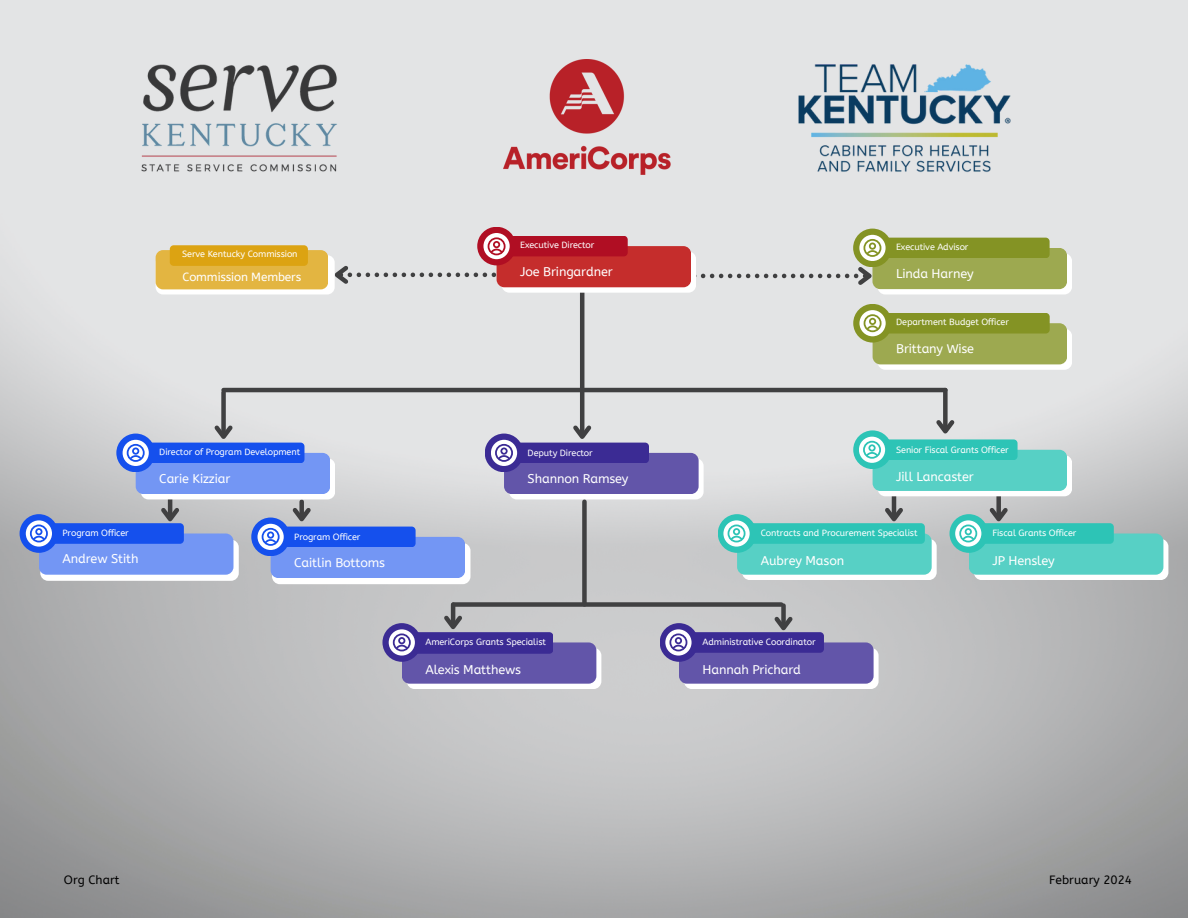
<style>
.page{position:relative;width:1188px;height:918px;background:#fff}
.page>*{position:absolute;margin:0;border:0;box-sizing:border-box;transform-origin:0 0}
.t1{font:12.6px "A Bee Zee";letter-spacing:-.01em;color:#fff}
.t2{font:12px "A Bee Zee";color:#000}
.t3{font:11.85px "A Bee Zee";letter-spacing:-.01em;color:#fff}
.t4{font:9px "A Bee Zee";letter-spacing:-.01em;color:#fff}
</style>
<div class="page">
<img style="left:0;top:0;width:1188px;height:918px">
<hr style="left:224px;top:388px;width:721px;height:4px;background:#404041">
<div style="left:221px;top:392px;width:5px;height:44px;background:#404041"></div>
<svg style="left:211px;top:421px;width:26px;height:22px"></svg>
<div style="left:943px;top:390px;width:5px;height:40px;background:#404041"></div>
<svg style="left:932px;top:416px;width:26px;height:23px"></svg>
<hr style="left:580px;top:264px;width:4px;height:172px;background:#404041">
<svg style="left:569px;top:421px;width:26px;height:22px"></svg>
<svg style="left:335px;top:262px;width:167px;height:26px"></svg>
<svg style="left:695px;top:263px;width:182px;height:26px"></svg>
<svg style="left:502px;top:251px;width:194px;height:42px"></svg>
<div style="left:497px;top:246px;width:194px;height:41px;background:#c52d2c;border-radius:8px"></div>
<div style="left:503px;top:236px;width:125px;height:20px;background:#b00e23;border-radius:4px"></div>
<div style="left:477px;top:227px;width:39px;height:38px;background:#b00e23;border-radius:50%"></div>
<svg style="left:483px;top:233px;width:27px;height:26px"></svg>
<svg style="left:488px;top:237px;width:18px;height:18px"></svg>
<svg style="left:168px;top:499px;width:4px;height:5px"></svg>
<svg style="left:157px;top:504px;width:26px;height:20px"></svg>
<div style="left:509px;top:458px;width:195px;height:41px;background:#fff;border-radius:8px"></div>
<div style="left:504px;top:453px;width:195px;height:41px;background:#6255a9;border-radius:8px"></div>
<div style="left:511px;top:443px;width:138px;height:20px;background:#3b2b94;border-radius:4px"></div>
<div style="left:485px;top:434px;width:38px;height:38px;background:#3b2b94;border-radius:50%"></div>
<div style="left:491px;top:440px;width:26px;height:26px;background:#fff;border-radius:50%"></div>
<svg style="left:495px;top:444px;width:18px;height:18px"></svg>
<hr style="left:892px;top:488px;width:4px;height:30px;background:#404041">
<svg style="left:881px;top:504px;width:26px;height:19px"></svg>
<div style="left:996px;top:488px;width:5px;height:30px;background:#404041"></div>
<svg style="left:986px;top:504px;width:26px;height:19px"></svg>
<div style="left:878px;top:455px;width:194px;height:41px;background:#fff;border-radius:8px"></div>
<div style="left:873px;top:450px;width:194px;height:41px;background:#57d0c5;border-radius:8px"></div>
<div style="left:879px;top:439px;width:139px;height:21px;background:#2dc4b6;border-radius:4px"></div>
<div style="left:853px;top:430px;width:39px;height:39px;background:#2dc4b6;border-radius:50%"></div>
<div style="left:859px;top:437px;width:26px;height:26px;background:#fff;border-radius:50%"></div>
<svg style="left:863px;top:441px;width:18px;height:18px"></svg>
<div style="left:877px;top:253px;width:195px;height:41px;background:linear-gradient(to right,#f8f9f3,#fafbf6);border-radius:8px"></div>
<div style="left:872px;top:248px;width:195px;height:41px;background:#9da950;border-radius:8px"></div>
<div style="left:879px;top:238px;width:171px;height:20px;background:#849324;border-radius:4px"></div>
<div style="left:853px;top:229px;width:39px;height:38px;background:#849324;border-radius:50%"></div>
<svg style="left:859px;top:235px;width:27px;height:26px"></svg>
<svg style="left:864px;top:239px;width:17px;height:18px"></svg>
<hr style="left:451px;top:605px;width:4px;height:21px;background:#404041">
<svg style="left:440px;top:612px;width:26px;height:20px"></svg>
<div style="left:684px;top:648px;width:195px;height:41px;background:#fff;border-radius:8px"></div>
<div style="left:679px;top:642px;width:195px;height:42px;background:#6255a9;border-radius:8px"></div>
<div style="left:686px;top:632px;width:138px;height:21px;background:#3b2b94;border-radius:4px"></div>
<div style="left:660px;top:623px;width:38px;height:39px;background:#3b2b94;border-radius:50%"></div>
<svg style="left:665px;top:629px;width:27px;height:27px"></svg>
<svg style="left:669px;top:633px;width:18px;height:18px"></svg>
<div style="left:407px;top:648px;width:194px;height:41px;background:#fff;border-radius:8px"></div>
<div style="left:402px;top:642px;width:194px;height:42px;background:#6255a9;border-radius:8px"></div>
<div style="left:409px;top:632px;width:144px;height:22px;background:#3b2b94;border-radius:4px"></div>
<div style="left:382px;top:623px;width:39px;height:39px;background:#3b2b94;border-radius:50%"></div>
<svg style="left:389px;top:629px;width:26px;height:27px"></svg>
<svg style="left:393px;top:633px;width:18px;height:18px"></svg>
<div style="left:742px;top:539px;width:195px;height:41px;background:#fff;border-radius:8px"></div>
<div style="left:737px;top:534px;width:195px;height:41px;background:#57d0c5;border-radius:8px"></div>
<div style="left:744px;top:523px;width:181px;height:21px;background:#2dc4b6;border-radius:4px"></div>
<div style="left:718px;top:514px;width:38px;height:39px;background:#2dc4b6;border-radius:50%"></div>
<svg style="left:723px;top:520px;width:27px;height:27px"></svg>
<svg style="left:728px;top:525px;width:18px;height:17px"></svg>
<div style="left:974px;top:539px;width:194px;height:41px;background:#fff;border-radius:8px"></div>
<div style="left:969px;top:534px;width:194px;height:41px;background:#57d0c5;border-radius:8px"></div>
<div style="left:976px;top:523px;width:138px;height:21px;background:#2dc4b6;border-radius:4px"></div>
<div style="left:950px;top:514px;width:38px;height:39px;background:#2dc4b6;border-radius:50%"></div>
<svg style="left:955px;top:520px;width:26px;height:27px"></svg>
<svg style="left:959px;top:525px;width:18px;height:17px"></svg>
<div style="left:582px;top:502px;width:5px;height:103px;background:#404041"></div>
<div style="left:299px;top:502px;width:5px;height:16px;background:#404041"></div>
<svg style="left:289px;top:504px;width:26px;height:23px"></svg>
<div style="left:40px;top:540px;width:199px;height:41px;background:#fff;border-radius:8px"></div>
<div style="left:39px;top:534px;width:194px;height:41px;background:#7396f4;border-radius:8px"></div>
<div style="left:46px;top:523px;width:138px;height:21px;background:#1550ed;border-radius:4px"></div>
<div style="left:20px;top:514px;width:38px;height:39px;background:#1550ed;border-radius:50%"></div>
<svg style="left:26px;top:520px;width:26px;height:27px"></svg>
<svg style="left:30px;top:525px;width:18px;height:17px"></svg>
<div style="left:454px;top:602px;width:327px;height:5px;background:#404041"></div>
<div style="left:781px;top:606px;width:5px;height:21px;background:#404041"></div>
<svg style="left:770px;top:613px;width:27px;height:20px"></svg>
<img style="left:104px;top:21px;width:273px;height:192px">
<img style="left:504px;top:60px;width:166px;height:114px">
<svg style="left:156px;top:255px;width:179px;height:39px"></svg>
<div style="left:156px;top:250px;width:172px;height:39px;background:#e3b541;border-radius:7px"></div>
<div style="left:170px;top:245px;width:138px;height:21px;background:#dca312;border-radius:4px"></div>
<img style="left:797px;top:64px;width:216px;height:112px">
<div style="left:141px;top:458px;width:194px;height:41px;background:#fff;border-radius:8px"></div>
<div style="left:136px;top:453px;width:194px;height:41px;background:#7396f4;border-radius:8px"></div>
<div style="left:143px;top:443px;width:161px;height:20px;background:#1550ed;border-radius:4px"></div>
<div style="left:116px;top:434px;width:39px;height:38px;background:#1550ed;border-radius:50%"></div>
<div style="left:123px;top:440px;width:26px;height:26px;background:#fff;border-radius:50%"></div>
<svg style="left:127px;top:444px;width:18px;height:18px"></svg>
<div style="left:272px;top:543px;width:198px;height:41px;background:#fff;border-radius:8px"></div>
<div style="left:271px;top:537px;width:194px;height:41px;background:#7396f4;border-radius:8px"></div>
<div style="left:277px;top:527px;width:139px;height:20px;background:#1550ed;border-radius:4px"></div>
<div style="left:251px;top:518px;width:39px;height:38px;background:#1550ed;border-radius:50%"></div>
<div style="left:258px;top:524px;width:26px;height:26px;background:#fff;border-radius:50%"></div>
<svg style="left:262px;top:528px;width:18px;height:18px"></svg>
<div style="left:878px;top:329px;width:194px;height:41px;background:linear-gradient(to right,#fff,#fefefd);border-radius:8px"></div>
<div style="left:873px;top:323px;width:194px;height:41px;background:#9da950;border-radius:8px"></div>
<div style="left:879px;top:313px;width:171px;height:21px;background:#849324;border-radius:4px"></div>
<div style="left:853px;top:304px;width:39px;height:39px;background:#849324;border-radius:50%"></div>
<svg style="left:859px;top:310px;width:27px;height:26px"></svg>
<svg style="left:864px;top:314px;width:18px;height:18px"></svg>
<p class="t4" style="left:182px;top:248px;width:117px">Serve Kentucky Commission</p>
<p class="t3" style="left:182px;top:270px;width:120px">Commission Members</p>
<p class="t4" style="left:520px;top:240px;width:76px">Executive Director</p>
<p class="t1" style="left:520px;top:264px;width:94px">Joe Bringardner</p>
<p class="t4" style="left:63px;top:528px;width:68px">Program Officer</p>
<h1 class="t1" style="left:63px;top:552px;width:77px">Andrew Stith</h1>
<h1 class="t4" style="left:159px;top:447px;width:142px">Director of Program Development</h1>
<p class="t1" style="left:159px;top:471px;width:73px">Carie Kizziar</p>
<p class="t4" style="left:294px;top:531px;width:68px">Program Officer</p>
<p class="t1" style="left:294px;top:555px;width:92px">Caitlin Bottoms</p>
<p class="t4" style="left:528px;top:447px;width:67px">Deputy Director</p>
<p class="t1" style="left:528px;top:471px;width:102px">Shannon Ramsey</p>
<p class="t4" style="left:425px;top:637px;width:122px">AmeriCorps Grants Specialist</p>
<h1 class="t1" style="left:425px;top:662px;width:97px">Alexis Matthews</h1>
<p class="t4" style="left:896px;top:242px;width:74px">Executive Advisor</p>
<p class="t1" style="left:896px;top:266px;width:79px">Linda Harney</p>
<p class="t4" style="left:896px;top:317px;width:114px">Department Budget Officer</p>
<h1 class="t1" style="left:896px;top:342px;width:79px">Brittany Wise</h1>
<h1 class="t4" style="left:896px;top:444px;width:114px">Senior Fiscal Grants Officer</h1>
<p class="t1" style="left:896px;top:469px;width:79px">Jill Lancaster</p>
<h1 class="t4" style="left:761px;top:528px;width:158px">Contracts and Procurement Specialist</h1>
<p class="t1" style="left:761px;top:553px;width:85px">Aubrey Mason</p>
<p class="t4" style="left:992px;top:528px;width:85px">Fiscal Grants Officer</p>
<p class="t1" style="left:992px;top:553px;width:64px">JP Hensley</p>
<p class="t4" style="left:703px;top:637px;width:115px">Administrative Coordinator</p>
<h1 class="t1" style="left:703px;top:662px;width:100px">Hannah Prichard</h1>
<h1 class="t2" style="left:64px;top:873px;width:57px">Org Chart</h1>
<p class="t2" style="left:1049px;top:873px;width:84px">February 2024</p>
</div>
